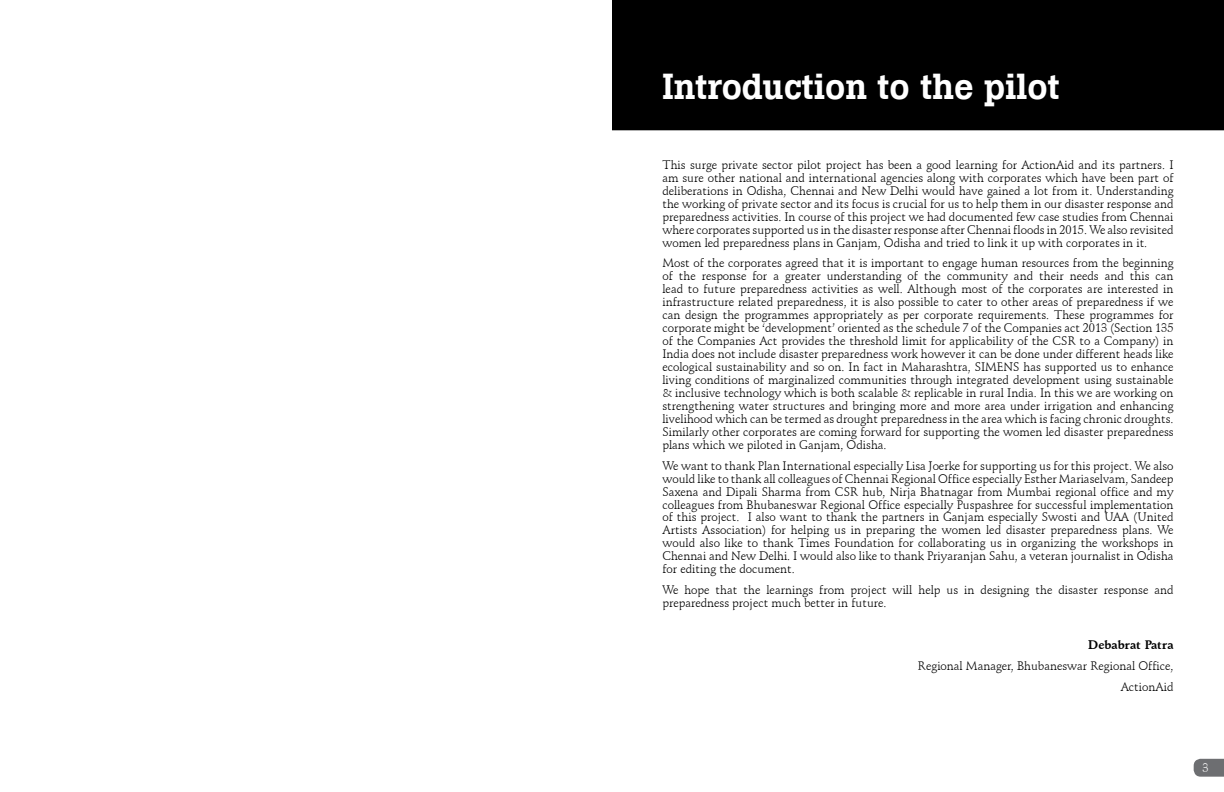
<style>
.page{position:relative;width:1224px;height:792px;background:#fff}
.page>*{position:absolute;margin:0;border:0;box-sizing:border-box;transform-origin:0 0}
.t1{font:500 36px "Boton";color:#fff}
.t2{font:12px/12.9px "Schneidler BT";color:#000;text-align:justify}
.t3{font:700 12px "Schneidler BT";color:#000}
.t4{font:12px "Schneidler BT";color:#fff}
</style>
<div class="page">
<div style="left:612px;top:0;width:612px;height:130px;background:#000"></div>
<svg style="left:1194px;top:759px;width:30px;height:18px"></svg>
<h1 class="t1" style="left:662px;top:65px;width:399px">Introduction to the pilot</h1>
<p class="t2" style="left:662px;top:158px;width:513px">This surge private sector pilot project has been a good learning for ActionAid and its partners. I am sure other national and international agencies along with corporates which have been part of deliberations in Odisha, Chennai and New Delhi would have gained a lot from it. Understanding the working of private sector and its focus is crucial for us to help them in our disaster response and preparedness activities. In course of this project we had documented few case studies from Chennai where corporates supported us in the disaster response after Chennai floods in 2015. We also revisited women led preparedness plans in Ganjam, Odisha and tried to link it up with corporates in it.</p>
<p class="t2" style="left:662px;top:257px;width:513px">Most of the corporates agreed that it is important to engage human resources from the beginning of the response for a greater understanding of the community and their needs and this can lead to future preparedness activities as well. Although most of the corporates are interested in infrastructure related preparedness, it is also possible to cater to other areas of preparedness if we can design the programmes appropriately as per corporate requirements. These programmes for corporate might be ‘development’ oriented as the schedule 7 of the Companies act 2013 (Section 135 of the Companies Act provides the threshold limit for applicability of the CSR to a Company) in India does not include disaster preparedness work however it can be done under different heads like ecological sustainability and so on. In fact in Maharashtra, SIMENS has supported us to enhance living conditions of marginalized communities through integrated development using sustainable &amp; inclusive technology which is both scalable &amp; replicable in rural India. In this we are working on strengthening water structures and bringing more and more area under irrigation and enhancing livelihood which can be termed as drought preparedness in the area which is facing chronic droughts.<br>Similarly other corporates are coming forward for supporting the women led disaster preparedness plans which we piloted in Ganjam, Odisha.</p>
<p class="t2" style="left:662px;top:459px;width:513px">We want to thank Plan International especially Lisa Joerke for supporting us for this project. We also would like to thank all colleagues of Chennai Regional Office especially Esther Mariaselvam, Sandeep Saxena and Dipali Sharma from CSR hub, Nirja Bhatnagar from Mumbai regional office and my colleagues from Bhubaneswar Regional Office especially Puspashree for successful implementation of this project. I also want to thank the partners in Ganjam especially Swosti and UAA (United Artists Association) for helping us in preparing the women led disaster preparedness plans. We would also like to thank Times Foundation for collaborating us in organizing the workshops in Chennai and New Delhi. I would also like to thank Priyaranjan Sahu, a veteran journalist in Odisha for editing the document.</p>
<p class="t2" style="left:662px;top:584px;width:513px">We hope that the learnings from project will help us in designing the disaster response and preparedness project much better in future.</p>
<p class="t3" style="left:1088px;top:637px;width:87px">Debabrat Patra</p>
<p class="t2" style="left:918px;top:655px;width:257px;line-height:21px;text-align:right">Regional Manager, Bhubaneswar Regional Office,<br>ActionAid</p>
<p class="t4" style="left:1203px;top:760px;width:8px">3</p>
</div>
